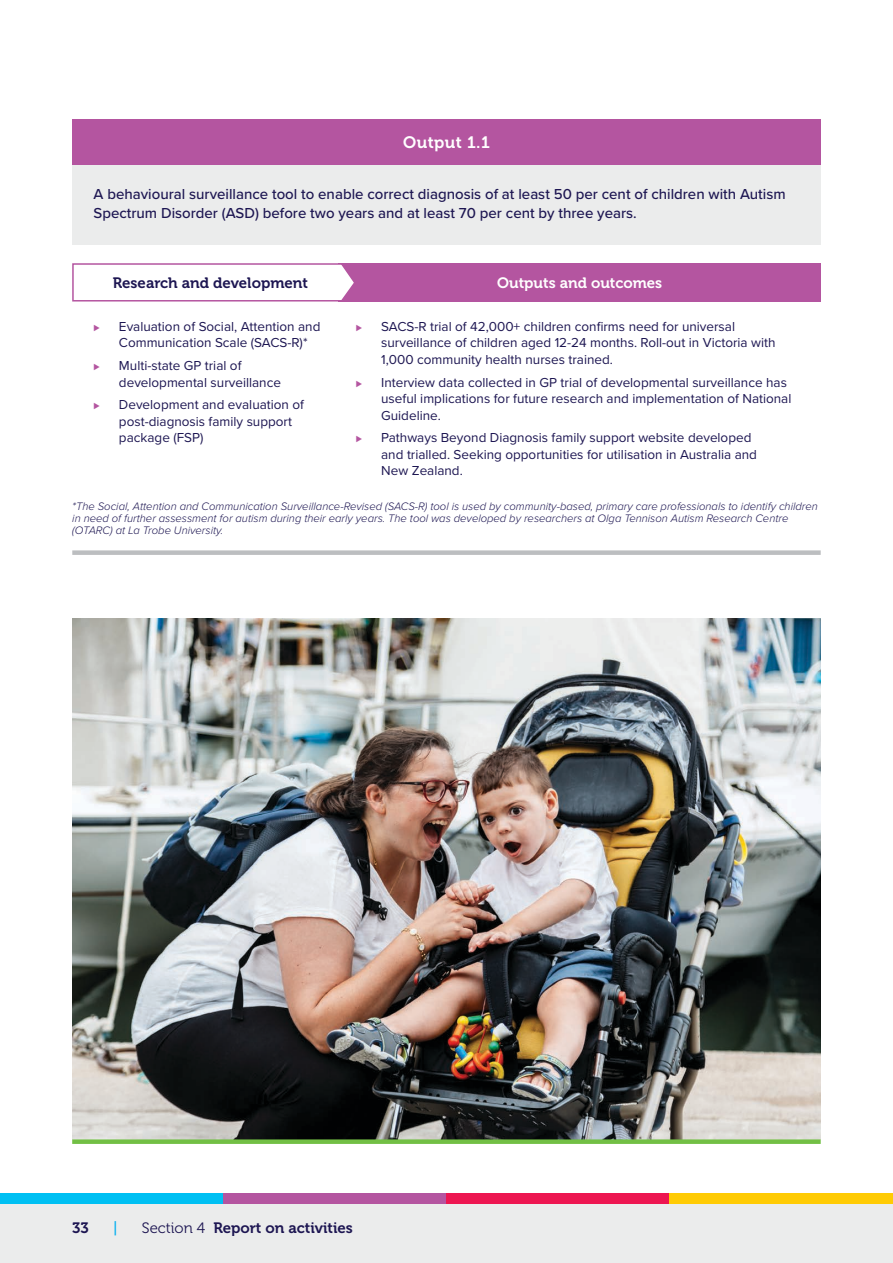
<style>
.page{position:relative;width:893px;height:1263px;background:#fff}
.page>*{position:absolute;margin:0;border:0;box-sizing:border-box;transform-origin:0 0}
.Outputs{font:16.5px "Museo 700";letter-spacing:.025em;color:#fff}
.Body{font:500 15px/19.5px "Proxima Nova";color:#1d1652}
.t1{font:15px "Museo 700";color:#1d1652}
.t2{font:15px "Museo 700";color:#fff}
.t3{font:15px "Museo 500";color:#00aeef}
.t4{font:13.5px/16.5px "Proxima Nova";color:#1d1652}
.image_caption{font:italic 300 11.25px/12px "Proxima Nova";color:#1d1652}
.t5{font:10.5px "Proxima Nova";color:#b455a0}
.s1{font-family:"Museo 300"}
</style>
<div class="page">
<div style="left:0;top:1203px;width:893px;height:60px;background:#ebecec"></div>
<div style="left:0;top:1193px;width:223px;height:10px;background:#00c0f3"></div>
<div style="left:223px;top:1193px;width:223px;height:10px;background:#b455a0"></div>
<div style="left:446px;top:1193px;width:224px;height:10px;background:#ed1651"></div>
<div style="left:670px;top:1193px;width:223px;height:10px;background:#ffcb04"></div>
<div style="left:72px;top:119px;width:749px;height:46px;background:#b455a0"></div>
<div style="left:72px;top:165px;width:749px;height:80px;background:#ebecec"></div>
<div style="left:339px;top:263px;width:482px;height:38px;background:#b455a0"></div>
<div style="left:72px;top:550px;width:749px;height:5px;background:#bcbec0"></div>
<svg style="left:72px;top:263px;width:285px;height:39px"></svg>
<img style="left:72px;top:619px;width:749px;height:520px">
<div style="left:72px;top:1139px;width:749px;height:5px;background:#72bf44"></div>
<p class="Outputs" style="left:403px;top:134px;width:88px">Output 1.1</p>
<p class="Body" style="left:94px;top:183px;width:694px">A behavioural surveillance tool to enable correct diagnosis of at least 50 per cent of children with Autism<br>Spectrum Disorder (ASD) before two years and at least 70 per cent by three years.</p>
<h5 class="t1" style="left:113px;top:274px;width:197px">Research and development</h5>
<h5 class="t2" style="left:497px;top:274px;width:167px">Outputs and outcomes</h5>
<p class="t5" style="left:93px;top:319px;width:8px">⊲</p>
<p class="t4" style="left:119px;top:317px;width:203px">Evaluation of Social, Attention and<br>Communication Scale (SACS-R)*</p>
<p class="t5" style="left:93px;top:359px;width:8px">⊲</p>
<p class="t4" style="left:119px;top:357px;width:163px">Multi-state GP trial of developmental surveillance</p>
<p class="t5" style="left:93px;top:398px;width:8px">⊲</p>
<p class="t4" style="left:119px;top:396px;width:187px">Development and evaluation of post-diagnosis family support package (FSP)</p>
<p class="t5" style="left:356px;top:319px;width:8px">⊲</p>
<p class="t4" style="left:381px;top:317px;width:396px">SACS-R trial of 42,000+ children confi rms need for universal surveillance of children aged 12-24 months. Roll-out in Victoria with<br>1,000 community health nurses trained.</p>
<p class="t5" style="left:356px;top:375px;width:8px">⊲</p>
<p class="t4" style="left:381px;top:373px;width:412px">Interview data collected in GP trial of developmental surveillance has useful implications for future research and implementation of National<br>Guideline.</p>
<p class="t5" style="left:356px;top:431px;width:8px">⊲</p>
<p class="t4" style="left:381px;top:429px;width:377px">Pathways Beyond Diagnosis family support website developed and trialled. Seeking opportunities for utilisation in Australia and<br>New Zealand.</p>
<p class="image_caption" style="left:72px;top:499px;width:747px">*The Social, Attention and Communication Surveillance-Revised (SACS-R) tool is used by community-based, primary care professionals to identify children in need of further assessment for autism during their early years. The tool was developed by researchers at Olga Tennison Autism Research Centre (OTARC) at La Trobe University.</p>
<p class="t1" style="left:72px;top:1220px;width:18px">33</p>
<p class="t3" style="left:113px;top:1220px;width:6px">|</p>
<p class="t1" style="left:142px;top:1220px;width:213px"><span class="s1">Section 4</span> Report on activities</p>
</div>
